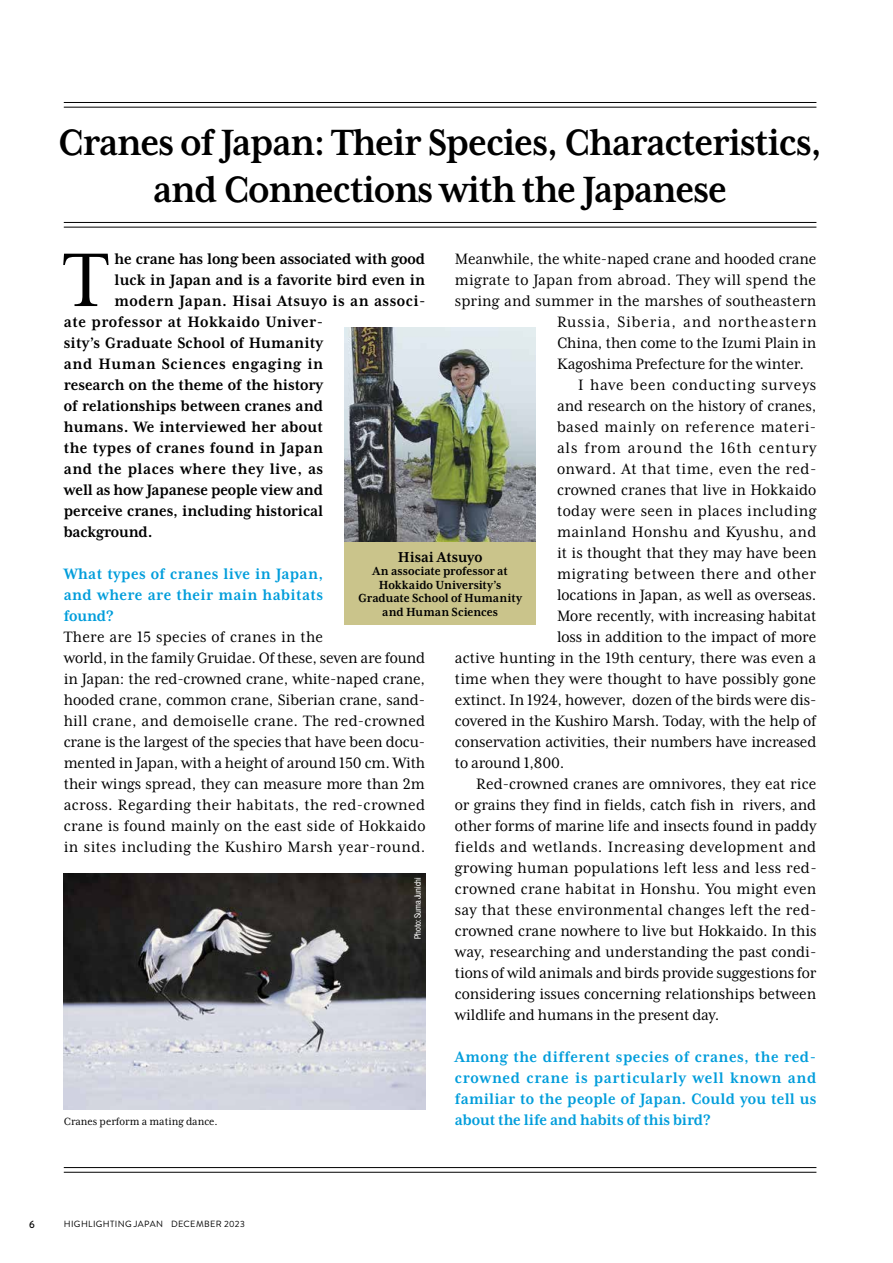
<style>
.page{position:relative;width:893px;height:1263px;background:#fff}
.page>*{position:absolute;margin:0;border:0;box-sizing:border-box;transform-origin:0 0}
.t1{font:87.3px "Mrs Eaves XL Serif Nar OT";color:#000}
.t2{font:700 42px/46.5px "Mrs Eaves XL Serif OT";letter-spacing:-.02em;color:#000;text-align:center;scale:.92 1}
.t3{font:17.25px/21px "Mrs Eaves XL Serif Nar OT";color:#000}
.t4{font:700 17.25px "Mrs Eaves XL Serif Nar OT";color:#000}
.t5{font:700 17.25px/21px "Mrs Eaves XL Serif Nar OT";letter-spacing:.01em;color:#009ddb;text-align:justify}
.t6{font:17.25px "Mrs Eaves XL Serif Nar OT";letter-spacing:.02em;color:#000}
.t7{font:17.25px "Mrs Eaves XL Serif Nar OT";letter-spacing:.025em;color:#000}
.t8{font:700 17.25px "Mrs Eaves XL Serif Nar OT";letter-spacing:.025em;color:#000}
.t9{font:17.25px "Mrs Eaves XL Serif Nar OT";letter-spacing:.045em;color:#000}
.t10{font:17.25px "Mrs Eaves XL Serif Nar OT";letter-spacing:.03em;color:#000}
.t11{font:700 17.25px "Mrs Eaves XL Serif Nar OT";letter-spacing:.02em;color:#000}
.t12{font:700 17.25px "Mrs Eaves XL Serif Nar OT";letter-spacing:.03em;color:#000}
.t13{font:700 17.25px "Mrs Eaves XL Serif Nar OT";letter-spacing:.035em;color:#000}
.t14{font:17.25px "Mrs Eaves XL Serif Nar OT";letter-spacing:.035em;color:#000}
.t15{font:700 16.5px "Mrs Eaves XL Serif Nar OT";color:#000}
.t16{font:700 13.5px/13.5px "Mrs Eaves XL Serif Nar OT";color:#000;text-align:center}
.t17{font:12px "Mrs Eaves XL Serif Nar OT";color:#000}
.t18{font:500 10.5px "Brandon Grotesque";color:#000}
.t19{font:9px "Brandon Grotesque";letter-spacing:.04em;color:#000}
.t20{font:condensed 9px "Helvetica Now Display";letter-spacing:.015em;color:#fff}
</style>
<div class="page">
<hr style="left:64px;top:107px;width:752px;height:1px;background:#000">
<hr style="left:64px;top:102px;width:752px;height:1px;background:#000">
<hr style="left:64px;top:222px;width:752px;height:1px;background:#000">
<hr style="left:64px;top:227px;width:752px;height:1px;background:#000">
<hr style="left:64px;top:1172px;width:752px;height:1px;background:#000">
<hr style="left:64px;top:1167px;width:752px;height:1px;background:#000">
<div style="left:344px;top:542px;width:192px;height:82px;background:#cac48b"></div>
<img style="left:344px;top:327px;width:192px;height:215px">
<img style="left:64px;top:873px;width:361px;height:236px">
<h2 class="t2" style="left:58px;top:120px;width:831px">Cranes of Japan: Their Species, Characteristics, and Connections with the Japanese</h2>
<p class="t3" style="left:455px;top:248px;width:363px">Meanwhile, the white-naped crane and hooded crane</p>
<p class="t3" style="left:455px;top:269px;width:363px">migrate to Japan from abroad. They will spend the</p>
<p class="t3" style="left:455px;top:290px;width:363px">spring and summer in the marshes of southeastern</p>
<p class="t9" style="left:557px;top:312px;width:261px">Russia, Siberia, and northeastern</p>
<p class="t3" style="left:557px;top:332px;width:261px">China, then come to the Izumi Plain in</p>
<p class="t3" style="left:557px;top:353px;width:248px">Kagoshima Prefecture for the winter.</p>
<p class="t14" style="left:578px;top:375px;width:240px">I have been conducting surveys</p>
<p class="t3" style="left:557px;top:395px;width:261px">and research on the history of cranes,</p>
<p class="t10" style="left:557px;top:417px;width:261px">based mainly on reference materi-</p>
<p class="t9" style="left:557px;top:438px;width:261px">als from around the 16th century</p>
<p class="t6" style="left:557px;top:459px;width:261px">onward. At that time, even the red-</p>
<p class="t3" style="left:557px;top:479px;width:261px">crowned cranes that live in Hokkaido</p>
<p class="t6" style="left:557px;top:501px;width:261px">today were seen in places including</p>
<p class="t6" style="left:557px;top:522px;width:261px">mainland Honshu and Kyushu, and</p>
<p class="t3" style="left:557px;top:542px;width:261px">it is thought that they may have been</p>
<p class="t7" style="left:557px;top:564px;width:261px">migrating between there and other</p>
<p class="t3" style="left:557px;top:584px;width:261px">locations in Japan, as well as overseas.</p>
<p class="t3" style="left:557px;top:605px;width:261px">More recently, with increasing habitat</p>
<p class="t3" style="left:557px;top:626px;width:261px">loss in addition to the impact of more</p>
<p class="t3" style="left:455px;top:647px;width:363px">active hunting in the 19th century, there was even a</p>
<p class="t3" style="left:455px;top:668px;width:363px">time when they were thought to have possibly gone</p>
<p class="t3" style="left:455px;top:689px;width:363px">extinct. In 1924, however, dozen of the birds were dis-</p>
<p class="t3" style="left:455px;top:710px;width:363px">covered in the Kushiro Marsh. Today, with the help of</p>
<p class="t3" style="left:455px;top:731px;width:363px">conservation activities, their numbers have increased</p>
<p class="t3" style="left:455px;top:752px;width:111px">to around 1,800.</p>
<p class="t3" style="left:476px;top:773px;width:342px">Red-crowned cranes are omnivores, they eat rice</p>
<p class="t3" style="left:455px;top:794px;width:363px">or grains they find in fields, catch fish in rivers, and</p>
<p class="t3" style="left:455px;top:815px;width:363px">other forms of marine life and insects found in paddy</p>
<p class="t7" style="left:455px;top:837px;width:363px">fields and wetlands. Increasing development and</p>
<p class="t3" style="left:455px;top:857px;width:363px">growing human populations left less and less red-</p>
<p class="t3" style="left:455px;top:878px;width:363px">crowned crane habitat in Honshu. You might even</p>
<p class="t3" style="left:455px;top:899px;width:363px">say that these environmental changes left the red-</p>
<p class="t3" style="left:455px;top:920px;width:363px">crowned crane nowhere to live but Hokkaido. In this</p>
<p class="t3" style="left:455px;top:941px;width:363px">way, researching and understanding the past condi-</p>
<p class="t3" style="left:455px;top:962px;width:363px">tions of wild animals and birds provide suggestions for</p>
<p class="t3" style="left:455px;top:983px;width:363px">considering issues concerning relationships between</p>
<p class="t3" style="left:455px;top:1004px;width:266px">wildlife and humans in the present day.</p>
<p class="t5" style="left:455px;top:1046px;width:363px">Among the different species of cranes, the red&shy;crowned crane is particularly well known and familiar to the people of Japan. Could you tell us about the life and habits of this bird?</p>
<h1 class="t1" style="left:64px;top:233px;width:46px">T</h1>
<p class="t4" style="left:115px;top:249px;width:312px">he crane has long been associated with good</p>
<p class="t4" style="left:115px;top:270px;width:312px">luck in Japan and is a favorite bird even in</p>
<p class="t8" style="left:115px;top:291px;width:312px">modern Japan. Hisai Atsuyo is an associ-</p>
<p class="t8" style="left:64px;top:312px;width:261px">ate professor at Hokkaido Univer-</p>
<p class="t4" style="left:64px;top:333px;width:261px">sity’s Graduate School of Humanity</p>
<p class="t13" style="left:64px;top:354px;width:261px">and Human Sciences engaging in</p>
<p class="t4" style="left:64px;top:375px;width:261px">research on the theme of the history</p>
<p class="t4" style="left:64px;top:396px;width:261px">of relationships between cranes and</p>
<p class="t4" style="left:64px;top:417px;width:261px">humans. We interviewed her about</p>
<p class="t11" style="left:64px;top:438px;width:261px">the types of cranes found in Japan</p>
<p class="t12" style="left:64px;top:459px;width:261px">and the places where they live, as</p>
<p class="t4" style="left:64px;top:480px;width:261px">well as how Japanese people view and</p>
<p class="t4" style="left:64px;top:501px;width:261px">perceive cranes, including historical</p>
<p class="t4" style="left:64px;top:522px;width:90px">background.</p>
<p class="t5" style="left:64px;top:563px;width:261px">What types of cranes live in Japan, and where are their main habitats found?</p>
<p class="t3" style="left:64px;top:626px;width:363px">There are 15 species of cranes in the<br>world, in the family Gruidae. Of these, seven are found in Japan: the red-crowned crane, white-naped crane, hooded crane, common crane, Siberian crane, sand&shy;hill crane, and demoiselle crane. The red-crowned crane is the largest of the species that have been docu&shy;mented in Japan, with a height of around 150 cm. With their wings spread, they can measure more than 2m across. Regarding their habitats, the red-crowned crane is found mainly on the east side of Hokkaido in sites including the Kushiro Marsh year-round.</p>
<p class="t15" style="left:398px;top:548px;width:86px">Hisai Atsuyo</p>
<p class="t16" style="left:358px;top:565px;width:165px">An associate professor at<br>Hokkaido University’s<br>Graduate School of Humanity and Human Sciences</p>
<p class="t20" style="left:412px;top:939px;width:63px;rotate:-90deg">Photo: Suma Junichi</p>
<p class="t17" style="left:64px;top:1115px;width:155px">Cranes perform a mating dance.</p>
<p class="t18" style="left:29px;top:1217px;width:8px">6</p>
<p class="t19" style="left:64px;top:1218px;width:183px">HIGHLIGHTING JAPAN DECEMBER 2023</p>
</div>
